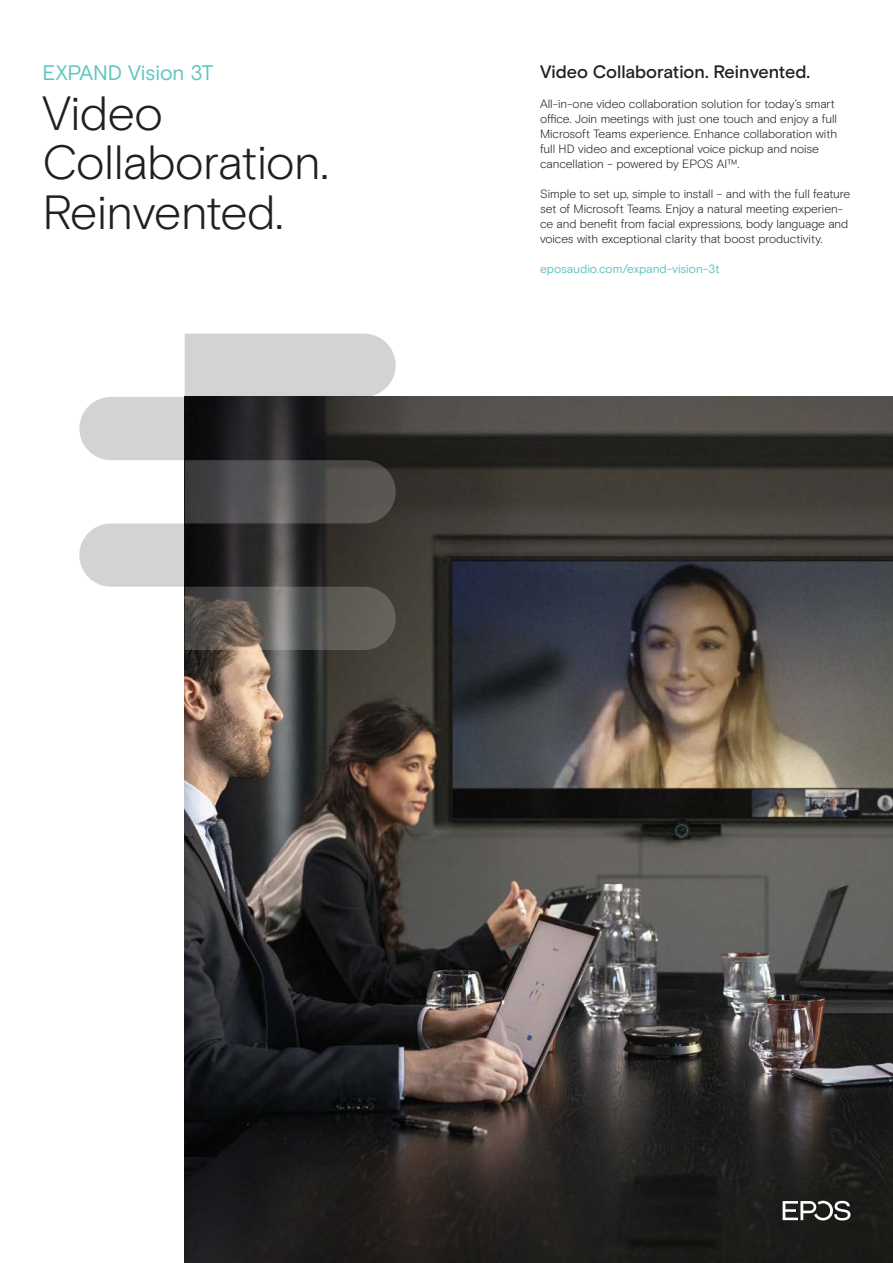
<style>
.page{position:relative;width:893px;height:1263px;background:#fff}
.page>*{position:absolute;margin:0;border:0;box-sizing:border-box;transform-origin:0 0}
.t1{font:300 48px/49.5px "EPOS Basis";letter-spacing:-.015em;color:#231f20}
.t2{font:21px "EPOS Basis";letter-spacing:-.005em;color:#61c5c0}
.t3{font:500 18px "EPOS Basis";color:#231f20}
.t4{font:300 12px/15px "EPOS Basis";letter-spacing:-.005em;color:#231f20}
.t5{font:12px "EPOS Basis";letter-spacing:-.005em;color:#61c5c0}
</style>
<div class="page">
<img style="left:185px;top:397px;width:708px;height:866px">
<svg style="left:79px;top:334px;width:317px;height:316px"></svg>
<svg style="left:783px;top:1201px;width:67px;height:19px"></svg>
<h2 class="t2" style="left:43px;top:61px;width:173px">EXPAND Vision 3T</h2>
<h1 class="t1" style="left:43px;top:89px;width:288px">Video<br>Collaboration.<br>Reinvented.</h1>
<h3 class="t3" style="left:540px;top:61px;width:271px">Video Collaboration. Reinvented.</h3>
<p class="t4" style="left:540px;top:96px;width:299px">All-in-one video collaboration solution for today’s smart office. Join meetings with just one touch and enjoy a full Microsoft Teams experience. Enhance collaboration with full HD video and exceptional voice pickup and noise cancellation – powered by EPOS AI™.</p>
<p class="t4" style="left:540px;top:186px;width:312px">Simple to set up, simple to install – and with the full feature set of Microsoft Teams. Enjoy a natural meeting experien&shy;ce and benefit from facial expressions, body language and voices with exceptional clarity that boost productivity.</p>
<p class="t5" style="left:540px;top:262px;width:181px">eposaudio.com/expand-vision-3t</p>
</div>
